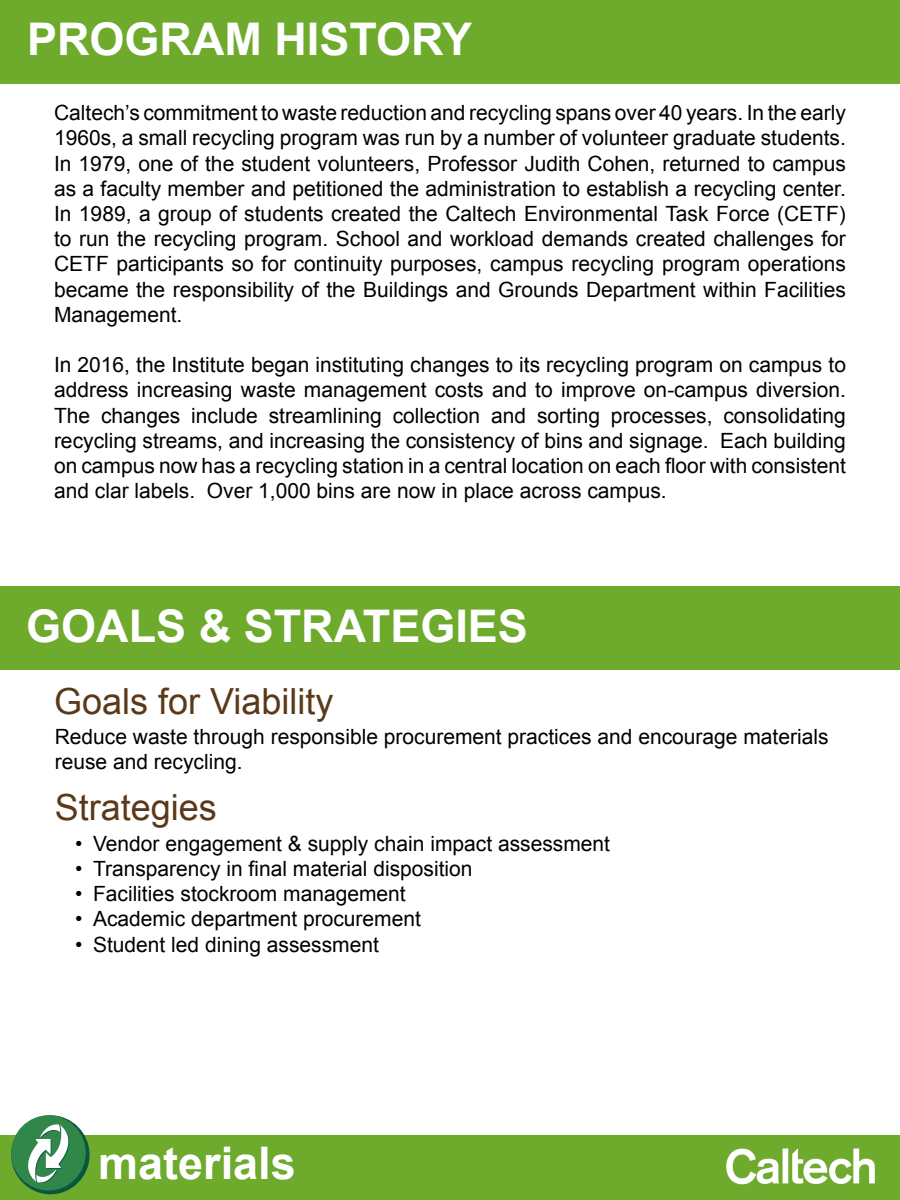
<style>
.page{position:relative;width:900px;height:1200px;background:#fff}
.page>*{position:absolute;margin:0;border:0;box-sizing:border-box;transform-origin:0 0}
.Heading{font:700 45px "Arial";color:#fff}
.Heading_-_Blue{font:36px "Arial";color:#5a3919}
.Body{font:21px/25.2px "Arial";color:#000;text-align:justify}
</style>
<div class="page">
<div style="left:0;top:1136px;width:900px;height:64px;background:#6eaa2c"></div>
<svg style="left:11px;top:1115px;width:79px;height:79px"></svg>
<div style="left:11px;top:1115px;width:75px;height:75px;background:#31874a;border-radius:50%"></div>
<svg style="left:17px;top:1122px;width:63px;height:63px"></svg>
<img style="left:701px;top:1135px;width:199px;height:50px">
<div style="left:0;top:587px;width:900px;height:83px;background:#6eaa2c"></div>
<div style="left:1px;top:0;width:899px;height:83px;background:#6eaa2c"></div>
<p class="Heading" style="left:27px;top:9px;width:447px">PROGRAM HISTORY</p>
<p class="Body" style="left:54px;top:101px;width:793px">Caltech’s commitment to waste reduction and recycling spans over 40 years. In the early 1960s, a small recycling program was run by a number of volunteer graduate students.<br>In 1979, one of the student volunteers, Professor Judith Cohen, returned to campus as a faculty member and petitioned the administration to establish a recycling center.<br>In 1989, a group of students created the Caltech Environmental Task Force (CETF) to run the recycling program. School and workload demands created challenges for CETF participants so for continuity purposes, campus recycling program operations became the responsibility of the Buildings and Grounds Department within Facilities Management.</p>
<p class="Body" style="left:54px;top:353px;width:794px">In 2016, the Institute began instituting changes to its recycling program on campus to address increasing waste management costs and to improve on-campus diversion.<br>The changes include streamlining collection and sorting processes, consolidating recycling streams, and increasing the consistency of bins and signage. Each building on campus now has a recycling station in a central location on each floor with consistent and clar labels. Over 1,000 bins are now in place across campus.</p>
<p class="Heading" style="left:26px;top:596px;width:503px">GOALS &amp; STRATEGIES</p>
<p class="Heading_-_Blue" style="left:54px;top:678px;width:281px">Goals for Viability</p>
<p class="Body" style="left:55px;top:724px;width:775px">Reduce waste through responsible procurement practices and encourage materials reuse and recycling.</p>
<p class="Heading_-_Blue" style="left:55px;top:784px;width:164px">Strategies</p>
<p class="Body" style="left:75px;top:831px;width:537px">• Vendor engagement &amp; supply chain impact assessment</p>
<p class="Body" style="left:75px;top:856px;width:399px">• Transparency in final material disposition</p>
<p class="Body" style="left:75px;top:881px;width:332px">• Facilities stockroom management</p>
<p class="Body" style="left:75px;top:907px;width:347px">• Academic department procurement</p>
<p class="Body" style="left:75px;top:932px;width:305px">• Student led dining assessment</p>
<h1 class="Heading" style="left:98px;top:1133px;width:199px">materials</h1>
</div>
